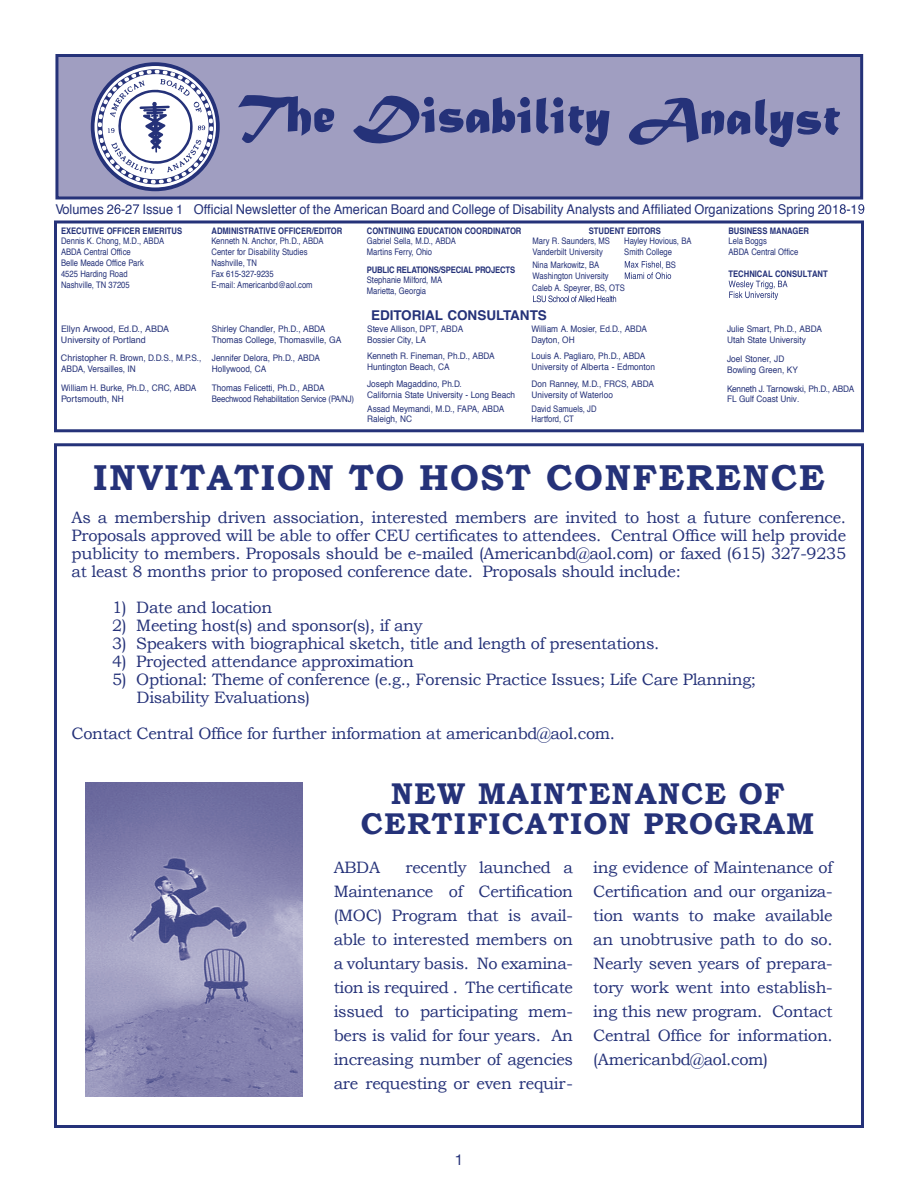
<style>
.page{position:relative;width:918px;height:1188px;background:#fff}
.page>*{position:absolute;margin:0;border:0;box-sizing:border-box;transform-origin:0 0}
.t1{font:700 36px "Bookman Old Style";letter-spacing:.04em;color:#253279}
.t2{font:700 30px/30px "Bookman Old Style";letter-spacing:.04em;color:#253279;text-align:center}
.t3{font:16.5px/24px "Bookman Old Style";letter-spacing:-.02em;color:#253279;text-align:justify}
.t4{font:15px "Helvetica Neue";color:#253279}
.t5{font:13.5px "Helvetica";color:#253279;scale:.95 1}
.t6{font:700 13.5px "Helvetica";color:#253279}
.t7{font:9px/10.8px "Helvetica";color:#253279;scale:.92 1}
.t8{font:9px/10.8px "Helvetica";color:#253279;scale:.85 1}
.t9{font:700 9px "Helvetica";color:#253279;scale:.85 1}
.t10{font:9px/10.8px "Helvetica";letter-spacing:-.02em;color:#253279;scale:.92 1}
.t11{font:9px/10.8px "Helvetica";color:#253279}
.t12{font:700 9px "Helvetica";letter-spacing:-.02em;color:#253279;scale:.85 1}
</style>
<div class="page">
<div style="left:54px;top:443px;width:810px;height:685px;border:3px solid #253279"></div>
<div style="left:54px;top:220px;width:810px;height:212px;border:3px solid #253279"></div>
<div style="left:57px;top:56px;width:805px;height:142px;background:#a09ec1"></div>
<div style="left:55px;top:54px;width:808px;height:146px;border:3px solid #253279"></div>
<svg style="left:114px;top:204px;width:7px;height:10px"></svg>
<svg style="left:133px;top:204px;width:6px;height:10px"></svg>
<svg style="left:840px;top:204px;width:6px;height:10px"></svg>
<svg style="left:858px;top:204px;width:6px;height:10px"></svg>
<svg style="left:533px;top:295px;width:83px;height:7px"></svg>
<svg style="left:729px;top:281px;width:59px;height:19px"></svg>
<svg style="left:625px;top:261px;width:46px;height:18px"></svg>
<svg style="left:92px;top:63px;width:127px;height:127px"></svg>
<svg style="left:238px;top:95px;width:97px;height:48px"></svg>
<svg style="left:629px;top:98px;width:211px;height:49px"></svg>
<svg style="left:353px;top:95px;width:257px;height:51px"></svg>
<div style="left:520px;top:97px;width:10px;height:11px;background:#253279;border-radius:50%"></div>
<div style="left:553px;top:97px;width:10px;height:11px;background:#253279;border-radius:50%"></div>
<div style="left:424px;top:97px;width:10px;height:10px;background:#253279;border-radius:50%"></div>
<img style="left:86px;top:782px;width:216px;height:315px">
<p class="t5" style="left:56px;top:199px;width:846px">Volumes 2 -2 Issue 1 Official Newsletter of the American Board and College of Disability Analysts and Affiliated Organizations Spring 201 -1</p>
<p class="t9" style="left:61px;top:223px;width:144px">EXECUTIVE OFFICER EMERITUS</p>
<p class="t8" style="left:61px;top:236px;width:123px">Dennis K. Chong, M.D., ABDA<br>ABDA Central Office<br>Belle Meade Office Park<br>4525 Harding Road<br>Nashville, TN 37205</p>
<p class="t9" style="left:367px;top:223px;width:183px">CONTINUING EDUCATION COORDINATOR</p>
<p class="t8" style="left:367px;top:236px;width:106px">Gabriel Sella, M.D., ABDA<br>Martins Ferry, Ohio</p>
<p class="t12" style="left:367px;top:262px;width:176px">PUBLIC RELATIONS/SPECIAL PROJECTS</p>
<p class="t8" style="left:367px;top:275px;width:90px">Stephanie Milford, MA<br>Marietta, Georgia</p>
<p class="t9" style="left:729px;top:223px;width:96px">BUSINESS MANAGER</p>
<p class="t8" style="left:729px;top:236px;width:84px">Lela Boggs<br>ABDA Central Office</p>
<p class="t9" style="left:729px;top:266px;width:118px">TECHNICAL CONSULTANT</p>
<p class="t9" style="left:211px;top:223px;width:156px">ADMINISTRATIVE OFFICER/EDITOR</p>
<p class="t8" style="left:211px;top:236px;width:133px">Kenneth N. Anchor, Ph.D., ABDA<br>Center for Disability Studies<br>Nashville, TN<br>Fax 615-327-9235<br>E-mail: Americanbd@aol.com</p>
<p class="t9" style="left:589px;top:223px;width:86px">STUDENT EDITORS</p>
<p class="t8" style="left:532px;top:236px;width:93px">Mary R. Saunders, MS<br>Vanderbilt University</p>
<p class="t8" style="left:532px;top:260px;width:91px">Nina Markowitz, BA<br>Washington University</p>
<p class="t8" style="left:624px;top:236px;width:81px">Hayley Hovious, BA<br>Smith College</p>
<p class="t8" style="left:661px;top:259px;width:19px">, BS</p>
<p class="t8" style="left:532px;top:283px;width:111px">Caleb A. Speyrer, BS, OTS</p>
<p class="t11" style="left:61px;top:323px;width:110px">Ellyn Arwood, Ed.D., ABDA<br>University of Portland</p>
<p class="t11" style="left:61px;top:353px;width:142px">Christopher R. Brown, D.D.S., M.P.S.,<br>ABDA, Versailles, IN</p>
<p class="t7" style="left:61px;top:383px;width:149px">William H. Burke, Ph.D., CRC, ABDA<br>Portsmouth, NH</p>
<p class="t7" style="left:212px;top:323px;width:143px">Shirley Chandler, Ph.D., ABDA<br>Thomas College, Thomasville, GA</p>
<p class="t7" style="left:212px;top:353px;width:119px">Jennifer Delora, Ph.D., ABDA<br>Hollywood, CA</p>
<p class="t10" style="left:212px;top:383px;width:156px">Thomas Felicetti, Ph.D., ABDA<br>Beechwood Rehabilitation Service (PA/NJ)</p>
<p class="t6" style="left:371px;top:304px;width:177px">EDITORIAL CONSULTANTS</p>
<p class="t7" style="left:367px;top:324px;width:106px">Steve Allison, DPT, ABDA<br>Bossier City, LA</p>
<p class="t7" style="left:367px;top:351px;width:140px">Kenneth R. Fineman, Ph.D., ABDA<br>Huntington Beach, CA</p>
<p class="t7" style="left:367px;top:379px;width:162px">Joseph Magaddino, Ph.D.<br>California State University - Long Beach</p>
<p class="t7" style="left:367px;top:403px;width:151px">Assad Meymandi, M.D., FAPA, ABDA<br>Raleigh, NC</p>
<p class="t7" style="left:532px;top:324px;width:127px">William A. Mosier, Ed.D., ABDA<br>Dayton, OH</p>
<p class="t7" style="left:532px;top:350px;width:136px">Louis A. Pagliaro, Ph.D., ABDA<br>University of Alberta - Edmonton</p>
<p class="t7" style="left:532px;top:379px;width:135px">Don Ranney, M.D., FRCS, ABDA<br>University of Waterloo</p>
<p class="t8" style="left:532px;top:403px;width:78px">David Samuels, JD<br>Hartford, CT</p>
<p class="t7" style="left:727px;top:324px;width:105px">Julie Smart, Ph.D., ABDA<br>Utah State University</p>
<p class="t7" style="left:727px;top:354px;width:79px">Joel Stoner, JD<br>Bowling Green, KY</p>
<p class="t10" style="left:727px;top:383px;width:140px">Kenneth J. Tarnowski, Ph.D., ABDA<br>FL Gulf Coast Univ.</p>
<h1 class="t1" style="left:93px;top:452px;width:733px">INVITATION TO HOST CONFERENCE</h1>
<p class="t3" style="left:72px;top:508px;width:776px;line-height:18px">As a membership driven association, interested members are invited to host a future conference.<br>Proposals approved will be able to offer CEU certificates to attendees. Central Office will help provide publicity to members. Proposals should be e-mailed (Americanbd@aol.com) or faxed (615) 327-9235 at least 8 months prior to proposed conference date. Proposals should include:</p>
<p class="t3" style="left:112px;top:595px;width:162px">1) Date and location</p>
<p class="t3" style="left:112px;top:613px;width:312px">2) Meeting host(s) and sponsor(s), if any</p>
<p class="t3" style="left:112px;top:631px;width:549px">3) Speakers with biographical sketch, title and length of presentations.</p>
<p class="t3" style="left:112px;top:649px;width:303px">4) Projected attendance approximation</p>
<p class="t3" style="left:137px;top:670px;width:621px;line-height:18px;text-indent:-25px">5) Optional: Theme of conference (e.g., Forensic Practice Issues; Life Care Planning;<br>Disability Evaluations)</p>
<p class="t3" style="left:72px;top:721px;width:545px">Contact Central Office for further information at americanbd@aol.com.</p>
<h2 class="t2" style="left:361px;top:778px;width:455px">NEW MAINTENANCE OF<br>CERTIFICATION PROGRAM</h2>
<p class="t3" style="left:334px;top:855px;width:241px;text-indent:72px">recently launched a Maintenance of Certification (MOC) Program that is avail&shy;able to interested members on a voluntary basis. No examina&shy;tion is required . The certificate issued to participating mem&shy;bers is valid for four years. An increasing number of agencies are requesting or even requir-</p>
<p class="t3" style="left:593px;top:855px;width:241px">ing evidence of Maintenance of Certification and our organiza&shy;tion wants to make available an unobtrusive path to do so.<br>Nearly seven years of prepara&shy;tory work went into establish&shy;ing this new program. Contact Central Office for information. (Americanbd@aol.com)</p>
<p class="t3" style="left:334px;top:855px;width:48px">ABDA</p>
<p class="t4" style="left:455px;top:1149px;width:10px">1</p>
</div>
